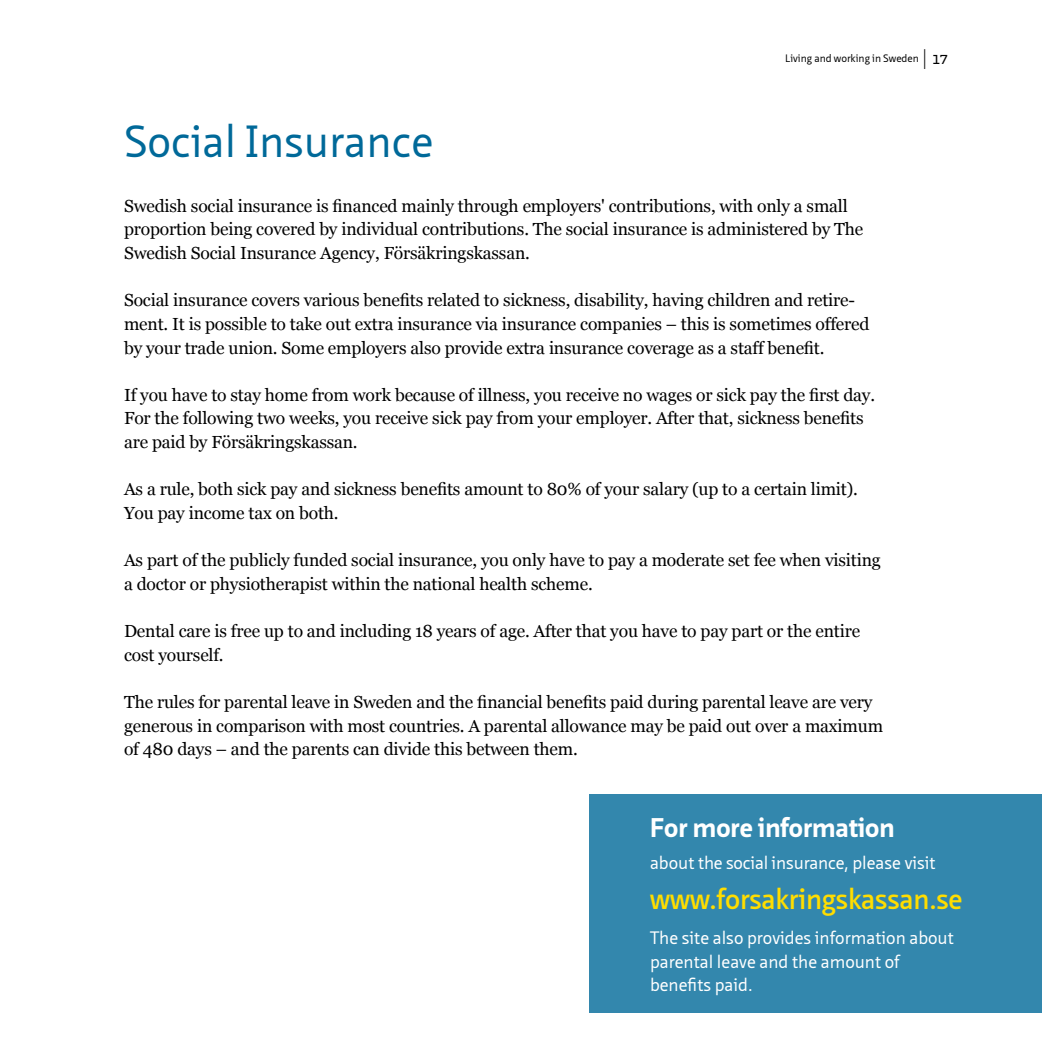
<style>
.page{position:relative;width:1042px;height:1042px;background:#fff}
.page>*{position:absolute;margin:0;border:0;box-sizing:border-box;transform-origin:0 0}
.t1{font:43.75px "Neue Sans Pro";color:#006999}
.Brödtext{font:600 28px "Neue Sans Pro";letter-spacing:-.01em;color:#fd0}
.t2{font:700 26.25px "Neue Sans Pro";color:#fff}
.Brödtext-2{font:17.5px/23.6px "Georgia";letter-spacing:-.01em;color:#000}
.Brödtext-3{font:17.5px/23.6px "Neue Sans Pro";color:#fff}
.t3{font:10.5px "Neue Sans Pro";color:#000}
.s1{font-weight:100;font-size:18.9px}
.s2{font-weight:600;font-size:12.6px}
</style>
<div class="page">
<div style="left:589px;top:794px;width:453px;height:218px;background:#3387ad"></div>
<h2 class="t1" style="left:124px;top:113px;width:311px">Social Insurance</h2>
<p class="t3" style="left:785px;top:52px;width:164px">Living and working in Sweden <span class="s1">|</span> <span class="s2">17</span></p>
<p class="Brödtext-2" style="left:124px;top:194px;width:741px">Swedish social insurance is financed mainly through employers' contributions, with only a small proportion being covered by individual contributions. The social insurance is administered by The<br>Swedish Social Insurance Agency, Försäkringskassan.</p>
<p class="Brödtext-2" style="left:124px;top:289px;width:747px">Social insurance covers various benefits related to sickness, disability, having children and retire&shy;ment. It is possible to take out extra insurance via insurance companies – this is sometimes offered by your trade union. Some employers also provide extra insurance coverage as a staff benefit.</p>
<p class="Brödtext-2" style="left:124px;top:383px;width:752px">If you have to stay home from work because of illness, you receive no wages or sick pay the first day.<br>For the following two weeks, you receive sick pay from your employer. After that, sickness benefits are paid by Försäkringskassan.</p>
<p class="Brödtext-2" style="left:124px;top:478px;width:735px">As a rule, both sick pay and sickness benefits amount to 80% of your salary (up to a certain limit).<br>You pay income tax on both.</p>
<p class="Brödtext-2" style="left:124px;top:549px;width:758px">As part of the publicly funded social insurance, you only have to pay a moderate set fee when visiting a doctor or physiotherapist within the national health scheme.</p>
<p class="Brödtext-2" style="left:124px;top:619px;width:737px">Dental care is free up to and including 18 years of age. After that you have to pay part or the entire cost yourself.</p>
<p class="Brödtext-2" style="left:124px;top:690px;width:760px">The rules for parental leave in Sweden and the financial benefits paid during parental leave are very generous in comparison with most countries. A parental allowance may be paid out over a maximum of 480 days – and the parents can divide this between them.</p>
<h2 class="t2" style="left:650px;top:811px;width:246px">For more information</h2>
<p class="Brödtext-3" style="left:650px;top:850px;width:287px">about the social insurance, please visit</p>
<p class="Brödtext" style="left:650px;top:881px;width:314px">www.forsakringskassan.se</p>
<p class="Brödtext-3" style="left:650px;top:926px;width:305px">The site also provides information about parental leave and the amount of</p>
<p class="Brödtext-3" style="left:650px;top:973px;width:104px">benefits paid.</p>
</div>
